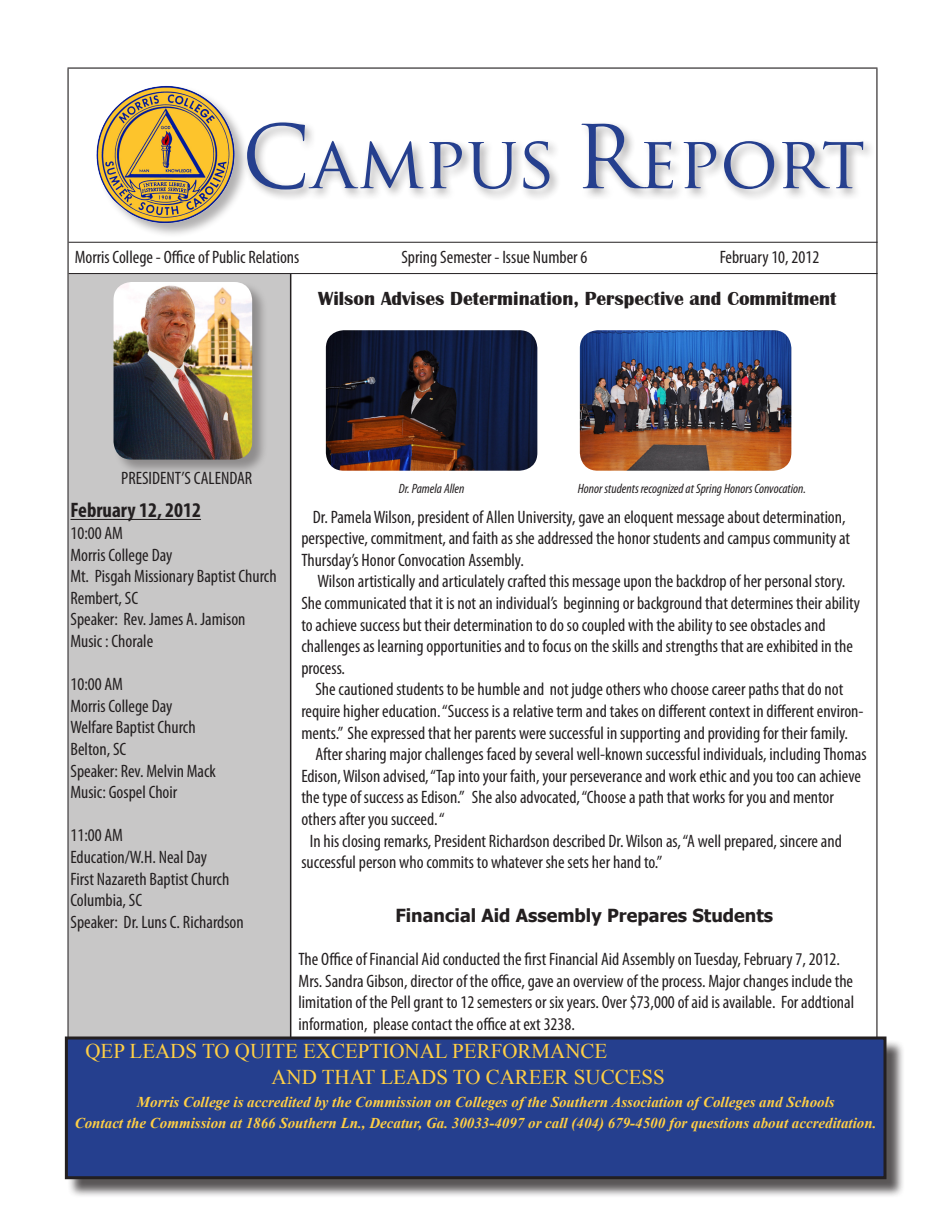
<style>
.page{position:relative;width:945px;height:1215px;background:#fff}
.page>*{position:absolute;margin:0;border:0;box-sizing:border-box;transform-origin:0 0}
.t1{font:72px "Trajan Pro";color:#253f8e}
.t2{font:21px "Times New Roman";color:#ffcf45}
.t3{font:700 condensed 21px "Myriad Pro";color:#231f20}
.t4{font:700 19.5px "Britannic";color:#231f20}
.t5{font:condensed 18px/21.6px "Myriad Pro";color:#231f20}
.t6{font:700 18px "Tahoma";color:#231f20}
.t7{font:italic 700 15px "Times New Roman";color:#ffcf45}
.t8{font:italic condensed 13.5px "Myriad Pro";color:#231f20}
.s1{font-size:85.5px}
</style>
<div class="page">
<hr style="left:68px;top:69px;width:1px;height:1077px;background:#231f20">
<hr style="left:876px;top:69px;width:1px;height:1079px;background:#231f20">
<hr style="left:68px;top:68px;width:810px;height:1px;background:#231f20">
<hr style="left:69px;top:242px;width:809px;height:1px;background:#231f20">
<hr style="left:69px;top:273px;width:809px;height:1px;background:#231f20">
<hr style="left:290px;top:274px;width:1px;height:874px;background:#231f20">
<div style="left:69px;top:273px;width:221px;height:870px;background:#c8c7c7"></div>
<div style="left:96px;top:85px;width:154px;height:153px;background:#231f20;opacity:.35"></div>
<img style="left:96px;top:85px;width:142px;height:140px">
<div style="left:244px;top:119px;width:631px;height:83px;background:#231f20;opacity:.4"></div>
<div style="left:113px;top:281px;width:155px;height:194px;background:#231f20;opacity:.35"></div>
<img style="left:114px;top:282px;width:138px;height:178px">
<hr style="left:70px;top:519px;width:131px;height:1px;background:#231f20">
<div style="left:67px;top:1039px;width:837px;height:159px;background:#231f20;opacity:.75"></div>
<div style="left:66px;top:1038px;width:819px;height:140px;background:#253f8e"></div>
<div style="left:65px;top:1036px;width:821px;height:143px;border:3px solid #231f20"></div>
<img style="left:326px;top:330px;width:211px;height:141px">
<img style="left:580px;top:330px;width:211px;height:141px">
<p class="t1" style="left:242px;top:116px;width:625px"><span class="s1">C</span>ampus <span class="s1">R</span>eport</p>
<p class="t5" style="left:75px;top:246px;width:226px">Morris College - Office of Public Relations</p>
<p class="t5" style="left:401px;top:246px;width:188px">Spring Semester - Issue Number 6</p>
<p class="t5" style="left:720px;top:246px;width:101px">February 10, 2012</p>
<p class="t4" style="left:318px;top:288px;width:520px">Wilson Advises Determination, Perspective and Commitment</p>
<p class="t5" style="left:121px;top:467px;width:133px">PRESIDENT’S CALENDAR</p>
<p class="t3" style="left:70px;top:497px;width:132px">February 12, 2012</p>
<p class="t5" style="left:70px;top:522px;width:54px">10:00 AM</p>
<p class="t5" style="left:70px;top:544px;width:103px">Morris College Day</p>
<p class="t5" style="left:70px;top:565px;width:208px">Mt. Pisgah Missionary Baptist Church</p>
<p class="t5" style="left:70px;top:587px;width:69px">Rembert, SC</p>
<p class="t5" style="left:70px;top:608px;width:177px">Speaker: Rev. James A. Jamison</p>
<p class="t5" style="left:70px;top:630px;width:84px">Music : Chorale</p>
<p class="t5" style="left:70px;top:673px;width:54px">10:00 AM</p>
<p class="t5" style="left:70px;top:695px;width:103px">Morris College Day</p>
<p class="t5" style="left:70px;top:716px;width:127px">Welfare Baptist Church</p>
<p class="t5" style="left:70px;top:738px;width:57px">Belton, SC</p>
<p class="t5" style="left:70px;top:760px;width:147px">Speaker: Rev. Melvin Mack</p>
<p class="t5" style="left:70px;top:781px;width:108px">Music: Gospel Choir</p>
<p class="t5" style="left:70px;top:824px;width:54px">11:00 AM</p>
<p class="t5" style="left:70px;top:846px;width:138px">Education/W.H. Neal Day</p>
<p class="t5" style="left:70px;top:868px;width:160px">First Nazareth Baptist Church</p>
<p class="t5" style="left:70px;top:889px;width:73px">Columbia, SC</p>
<p class="t5" style="left:70px;top:911px;width:175px">Speaker: Dr. Luns C. Richardson</p>
<p class="t8" style="left:399px;top:480px;width:67px">Dr. Pamela Allen</p>
<p class="t8" style="left:578px;top:480px;width:230px">Honor students recognized at Spring Honors Convocation.</p>
<p class="t5" style="left:301px;top:506px;width:550px;text-indent:11px">Dr. Pamela Wilson, president of Allen University, gave an eloquent message about determination, perspective, commitment, and faith as she addressed the honor students and campus community at<br>Thursday’s Honor Convocation Assembly.</p>
<p class="t5" style="left:301px;top:570px;width:560px;text-indent:16px">Wilson artistically and articulately crafted this message upon the backdrop of her personal story.<br>She communicated that it is not an individual’s beginning or background that determines their ability to achieve success but their determination to do so coupled with the ability to see obstacles and challenges as learning opportunities and to focus on the skills and strengths that are exhibited in the process.</p>
<p class="t5" style="left:301px;top:678px;width:564px;text-indent:14px">She cautioned students to be humble and not judge others who choose career paths that do not require higher education. “Success is a relative term and takes on different context in different environ&shy;ments.” She expressed that her parents were successful in supporting and providing for their family.</p>
<p class="t5" style="left:301px;top:743px;width:567px;text-indent:14px">After sharing major challenges faced by several well-known successful individuals, including Thomas Edison, Wilson advised, “Tap into your faith, your perseverance and work ethic and you too can achieve the type of success as Edison.” She also advocated, “Choose a path that works for you and mentor others after you succeed. “</p>
<p class="t5" style="left:301px;top:830px;width:542px;text-indent:8px">In his closing remarks, President Richardson described Dr. Wilson as, “A well prepared, sincere and successful person who commits to whatever she sets her hand to.”</p>
<p class="t6" style="left:395px;top:903px;width:379px">Financial Aid Assembly Prepares Students</p>
<p class="t5" style="left:298px;top:948px;width:557px">The Office of Financial Aid conducted the first Financial Aid Assembly on Tuesday, February 7, 2012.<br>Mrs. Sandra Gibson, director of the office, gave an overview of the process. Major changes include the limitation of the Pell grant to 12 semesters or six years. Over $73,000 of aid is available. For addtional information, please contact the office at ext 3238.</p>
<p class="t2" style="left:85px;top:1036px;width:524px">QEP LEADS TO QUITE EXCEPTIONAL PERFORMANCE</p>
<p class="t2" style="left:271px;top:1063px;width:395px">AND THAT LEADS TO CAREER SUCCESS</p>
<p class="t7" style="left:137px;top:1092px;width:699px">Morris College is accredited by the Commission on Colleges of the Southern Association of Colleges and Schools</p>
<p class="t7" style="left:75px;top:1113px;width:803px">Contact the Commission at 1866 Southern Ln., Decatur, Ga. 30033-4097 or call (404) 679-4500 for questions about accreditation.</p>
</div>
